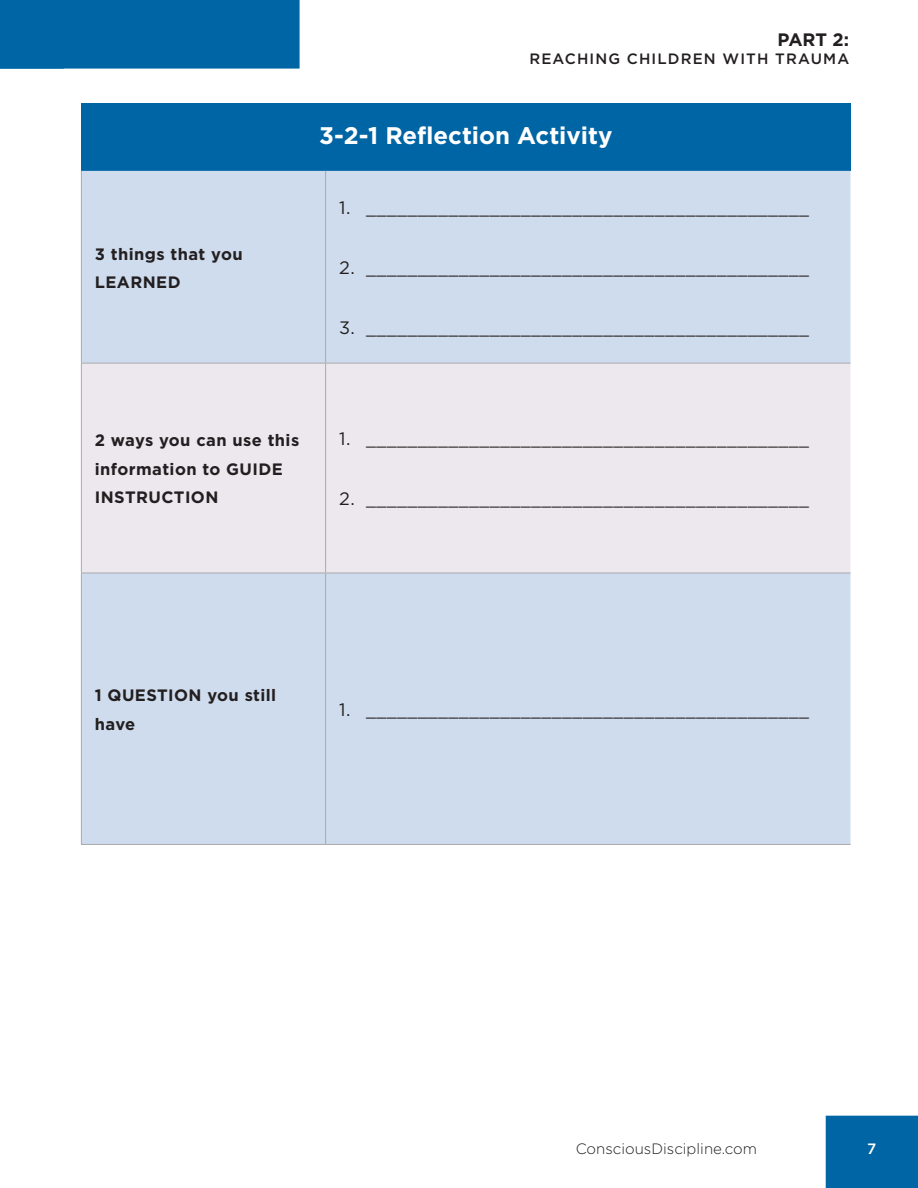
<style>
.page{position:relative;width:918px;height:1188px;background:#fff}
.page>*{position:absolute;margin:0;border:0;box-sizing:border-box;transform-origin:0 0}
.t1{font:700 24px "Gotham";color:#fff}
.t2{font:700 18px "Gotham";color:#231f20}
.t3{font:16.5px "Gotham";color:#231f20}
.t4{font:700 16.5px/28.5px "Gotham";letter-spacing:.025em;color:#231f20}
.t5{font:500 15px "Gotham";letter-spacing:.075em;color:#231f20}
.t6{font:300 15px "Gotham";color:#231f20}
.t7{font:500 15px "Gotham";color:#fff}
.s1{font-size:18px}
</style>
<div class="page">
<div style="left:0;top:0;width:300px;height:69px;background:#0065a4"></div>
<div style="left:826px;top:1116px;width:92px;height:72px;background:#0065a4"></div>
<div style="left:81px;top:104px;width:769px;height:67px;background:#0065a4"></div>
<div style="left:82px;top:171px;width:768px;height:673px;background:#cfdced"></div>
<div style="left:82px;top:364px;width:768px;height:209px;background:#ece8ee"></div>
<hr style="left:81px;top:171px;width:1px;height:192px;background:#a8a9ad">
<hr style="left:325px;top:171px;width:1px;height:192px;background:#a8a9ad">
<hr style="left:81px;top:363px;width:245px;height:1px;background:#a8a9ad">
<hr style="left:81px;top:363px;width:1px;height:210px;background:#a8a9ad">
<hr style="left:326px;top:363px;width:525px;height:1px;background:#a8a9ad">
<hr style="left:325px;top:363px;width:1px;height:210px;background:#a8a9ad">
<hr style="left:81px;top:573px;width:245px;height:1px;background:#a8a9ad">
<hr style="left:81px;top:573px;width:1px;height:271px;background:#a8a9ad">
<hr style="left:326px;top:573px;width:525px;height:1px;background:#a8a9ad">
<hr style="left:325px;top:573px;width:1px;height:271px;background:#a8a9ad">
<hr style="left:81px;top:844px;width:245px;height:1px;background:#a8a9ad">
<hr style="left:326px;top:844px;width:525px;height:1px;background:#a8a9ad">
<p class="t2" style="left:778px;top:28px;width:73px">PART 2:</p>
<p class="t5" style="left:529px;top:49px;width:321px">REACHING CHILDREN WITH TRAUMA</p>
<h1 class="t1" style="left:319px;top:120px;width:295px">3-2-1 Reflection Activity</h1>
<p class="t4" style="left:95px;top:239px;width:149px">3 things that you<br>LEARNED</p>
<p class="t3" style="left:339px;top:197px;width:472px"><span class="s1">1.</span> ___________________________________________</p>
<p class="t3" style="left:339px;top:257px;width:472px"><span class="s1">2.</span> ___________________________________________</p>
<p class="t3" style="left:339px;top:317px;width:472px"><span class="s1">3.</span> ___________________________________________</p>
<p class="t4" style="left:95px;top:426px;width:206px">2 ways you can use this information to GUIDE<br>INSTRUCTION</p>
<p class="t3" style="left:339px;top:429px;width:472px"><span class="s1">1.</span> ___________________________________________</p>
<p class="t3" style="left:339px;top:489px;width:472px"><span class="s1">2.</span> ___________________________________________</p>
<p class="t4" style="left:95px;top:681px;width:183px">1 QUESTION you still have</p>
<p class="t3" style="left:339px;top:699px;width:472px"><span class="s1">1.</span> ___________________________________________</p>
<p class="t6" style="left:576px;top:1139px;width:183px">ConsciousDiscipline.com</p>
<p class="t7" style="left:867px;top:1138px;width:11px">7</p>
</div>
